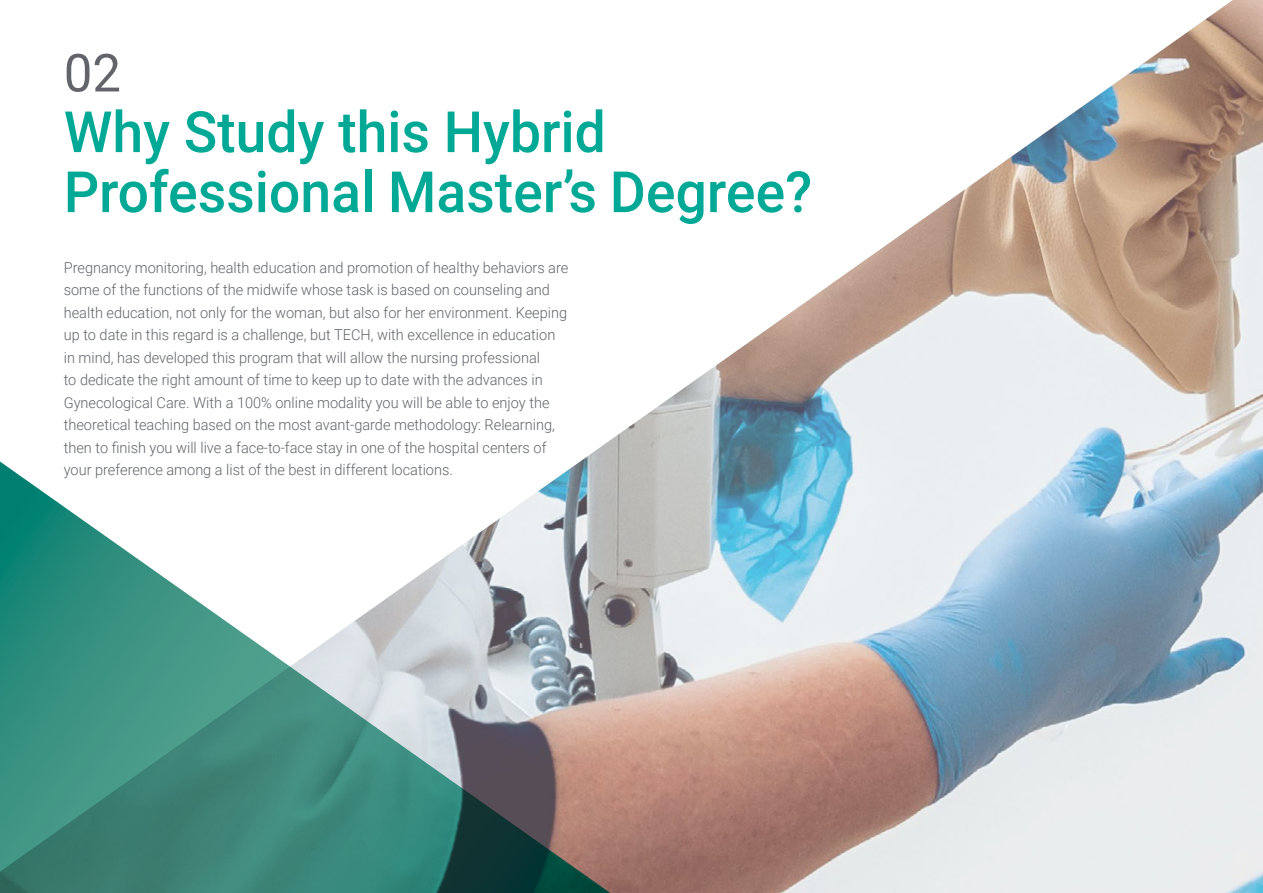
<style>
.page{position:relative;width:1263px;height:893px;background:#fff}
.page>*{position:absolute;margin:0;border:0;box-sizing:border-box;transform-origin:0 0}
.t1{font:500 57px/60px "Roboto";color:#00a996}
.t2{font:52.5px "Roboto";color:#61646a}
.t3{font:300 15px/22.5px "Roboto";color:#61646a}
</style>
<div class="page">
<img style="left:602px;top:0;width:661px;height:893px">
<svg style="left:0;top:446px;width:640px;height:447px"></svg>
<h2 class="t2" style="left:64px;top:36px;width:59px">02</h2>
<h1 class="t1" style="left:64px;top:100px;width:750px">Why Study this Hybrid<br>Professional Master’s Degree?</h1>
<p class="t3" style="left:64px;top:255px;width:506px">Pregnancy monitoring, health education and promotion of healthy behaviors are some of the functions of the midwife whose task is based on counseling and health education, not only for the woman, but also for her environment. Keeping up to date in this regard is a challenge, but TECH, with excellence in education in mind, has developed this program that will allow the nursing professional<br>to dedicate the right amount of time to keep up to date with the advances in Gynecological Care. With a 100% online modality you will be able to enjoy the theoretical teaching based on the most avant-garde methodology: Relearning, then to finish you will live a face-to-face stay in one of the hospital centers of your preference among a list of the best in different locations.</p>
</div>
